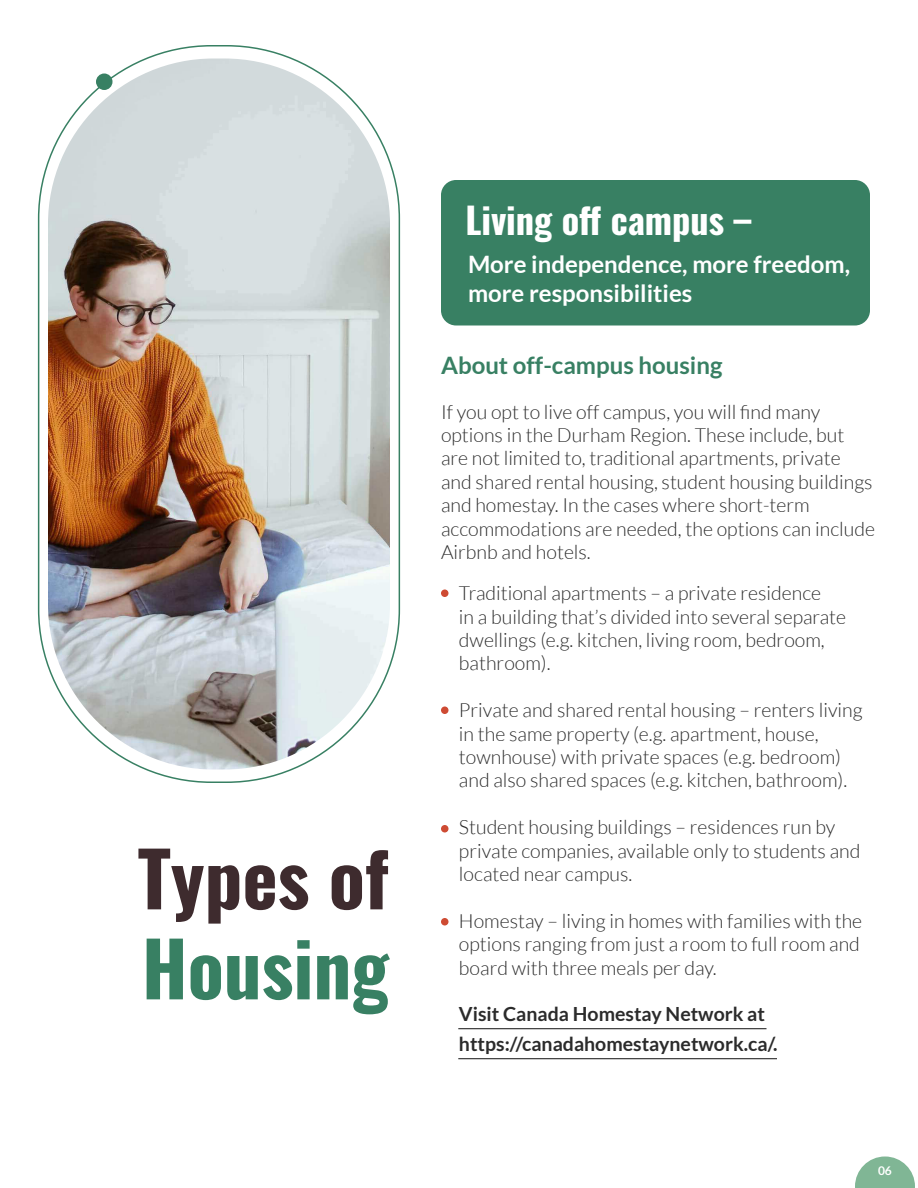
<style>
.page{position:relative;width:918px;height:1188px;background:#fff}
.page>*{position:absolute;margin:0;border:0;box-sizing:border-box;transform-origin:0 0}
.t1{font:75px "Oswald";color:#3e2b2e}
.t2{font:75px "Oswald";color:#388063}
.t3{font:36.3px "Oswald";color:#fff}
.t4{font:700 24px/28.8px "Lato";color:#fff}
.t5{font:700 24px "Lato";color:#388063}
.t6{font:300 19.5px/23.4px "Lato";color:#2b2b2b}
.t7{font:700 19.5px/29.4px "Lato";color:#2b2b2b}
.t8{font:700 12px "Lato";color:#fff}
</style>
<div class="page">
<svg style="left:855px;top:1156px;width:60px;height:32px"></svg>
<div style="left:441px;top:590px;width:7px;height:7px;background:#ce4b33;border-radius:50%"></div>
<div style="left:441px;top:706px;width:7px;height:8px;background:#ce4b33;border-radius:50%"></div>
<div style="left:441px;top:825px;width:7px;height:7px;background:#ce4b33;border-radius:50%"></div>
<div style="left:441px;top:918px;width:7px;height:8px;background:#ce4b33;border-radius:50%"></div>
<img style="left:48px;top:58px;width:342px;height:712px">
<div style="left:96px;top:74px;width:16px;height:16px;background:#388063;border-radius:50%"></div>
<div style="left:441px;top:180px;width:429px;height:146px;background:#388063;border-radius:15px"></div>
<hr style="left:458px;top:1058px;width:319px;height:1px;background:#2b2b2b">
<hr style="left:458px;top:1028px;width:309px;height:1px;background:#2b2b2b">
<h1 class="t1" style="left:138px;top:812px;width:253px">Types of</h1>
<h1 class="t2" style="left:142px;top:902px;width:249px">Housing</h1>
<h2 class="t3" style="left:465px;top:188px;width:288px">Living off campus –</h2>
<p class="t4" style="left:468px;top:250px;width:384px">More independence, more freedom, more responsibilities</p>
<p class="t5" style="left:441px;top:351px;width:283px">About off-campus housing</p>
<p class="t6" style="left:441px;top:400px;width:436px">If you opt to live off campus, you will find many options in the Durham Region. These include, but are not limited to, traditional apartments, private and shared rental housing, student housing buildings and homestay. In the cases where short-term accommodations are needed, the options can include Airbnb and hotels.</p>
<p class="t6" style="left:459px;top:582px;width:389px">Traditional apartments – a private residence<br>in a building that’s divided into several separate dwellings (e.g. kitchen, living room, bedroom, bathroom).</p>
<p class="t6" style="left:459px;top:699px;width:405px">Private and shared rental housing – renters living in the same property (e.g. apartment, house, townhouse) with private spaces (e.g. bedroom) and also shared spaces (e.g. kitchen, bathroom).</p>
<p class="t6" style="left:459px;top:816px;width:403px">Student housing buildings – residences run by private companies, available only to students and located near campus.</p>
<p class="t6" style="left:459px;top:909px;width:405px;text-align:justify">Homestay – living in homes with families with the options ranging from just a room to full room and board with three meals per day.</p>
<p class="t7" style="left:459px;top:999px;width:320px">Visit Canada Homestay Network at https://canadahomestaynetwork.ca/.</p>
<p class="t8" style="left:878px;top:1164px;width:15px">06</p>
</div>
